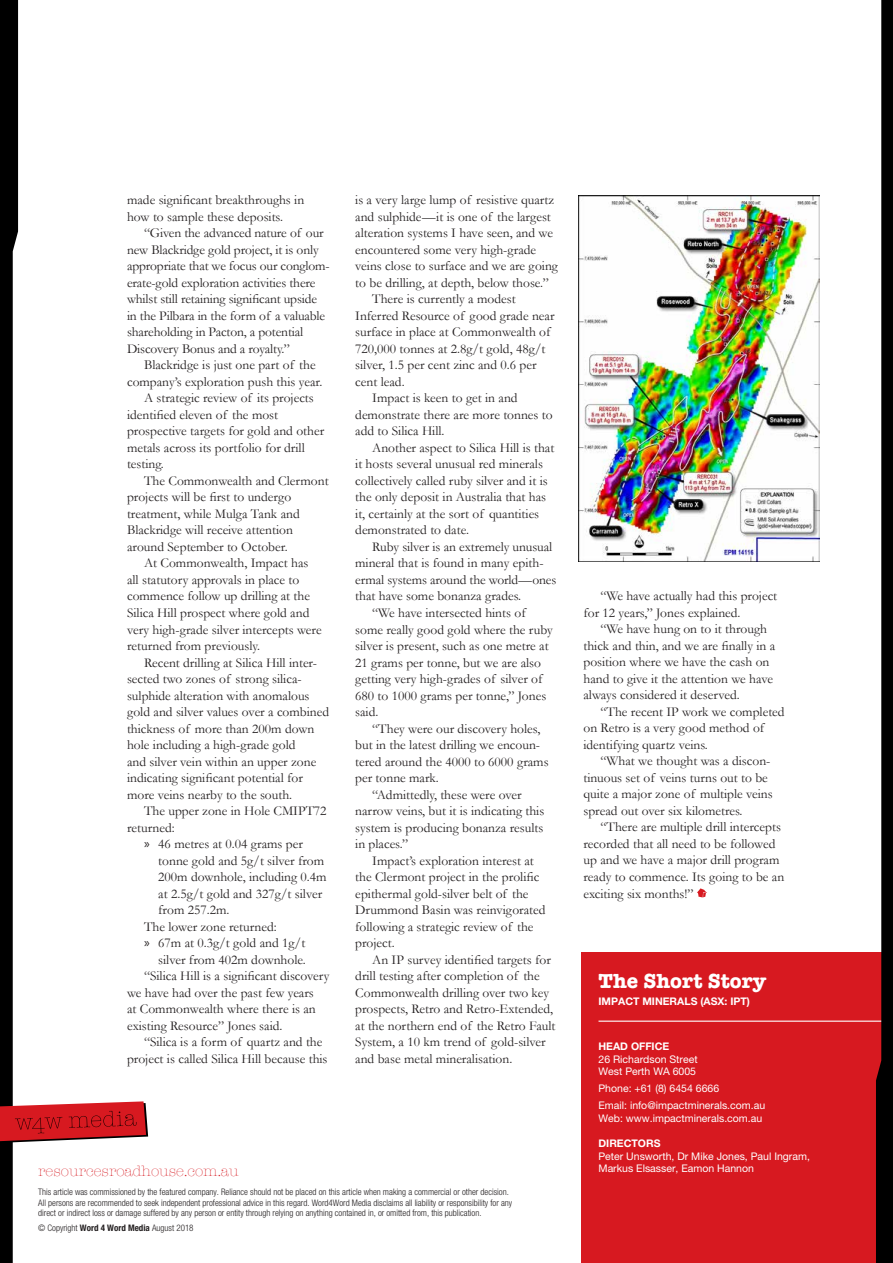
<style>
.page{position:relative;width:893px;height:1263px;background:#fff}
.page>*{position:absolute;margin:0;border:0;box-sizing:border-box;transform-origin:0 0}
.ShortStoryHeader{font:700 21px "American Typewriter";color:#fff}
.t1{font:300 15px "American Typewriter";color:#d71920}
.Body{font:13.5px/16.5px "Garamond";color:#231f20}
.ShortStoryInfo{font:10.5px "Helvetica Neue";color:#fff}
.ShortStoryHeader-2{font:700 10.5px "Helvetica Neue";color:#fff}
.t2{font:300 condensed 9px/10.8px "Helvetica Neue";color:#231f20}
.s1{font-family:"Myriad Pro"}
.s2{font-weight:700}
</style>
<div class="page">
<div style="left:581px;top:952px;width:312px;height:311px;background:#d71920"></div>
<hr style="left:598px;top:1020px;width:295px;height:2px;background:#fff">
<svg style="left:0;top:0;width:148px;height:1263px"></svg>
<svg style="left:876px;top:0;width:17px;height:1263px"></svg>
<svg style="left:697px;top:888px;width:10px;height:9px"></svg>
<img style="left:578px;top:196px;width:242px;height:366px">
<p class="Body" style="left:127px;top:192px;width:179px">made significant breakthroughs in how to sample these deposits.</p>
<p class="Body" style="left:127px;top:225px;width:204px;text-indent:17px">“Given the advanced nature of our new Blackridge gold project, it is only appropriate that we focus our conglom&shy;erate-gold exploration activities there whilst still retaining significant upside in the Pilbara in the form of a valuable shareholding in Pacton, a potential Discovery Bonus and a royalty.”</p>
<p class="Body" style="left:127px;top:357px;width:197px;text-indent:17px">Blackridge is just one part of the company’s exploration push this year.</p>
<p class="Body" style="left:127px;top:390px;width:199px;text-indent:17px">A strategic review of its projects identified eleven of the most prospective targets for gold and other metals across its portfolio for drill testing.</p>
<p class="Body" style="left:127px;top:472px;width:203px;text-indent:17px">The Commonwealth and Clermont projects will be first to undergo treatment, while Mulga Tank and<br>Blackridge will receive attention around September to October.</p>
<p class="Body" style="left:127px;top:555px;width:196px;text-indent:17px">At Commonwealth, Impact has all statutory approvals in place to commence follow up drilling at the Silica Hill prospect where gold and very high-grade silver intercepts were returned from previously.</p>
<p class="Body" style="left:127px;top:654px;width:204px;text-indent:17px">Recent drilling at Silica Hill inter&shy;sected two zones of strong silica&shy;sulphide alteration with anomalous gold and silver values over a combined thickness of more than 200m down hole including a high-grade gold<br>and silver vein within an upper zone indicating significant potential for more veins nearby to the south.</p>
<p class="Body" style="left:127px;top:802px;width:201px;text-indent:17px">The upper zone in Hole CMIPT72 returned:</p>
<p class="Body" style="left:158px;top:835px;width:170px;text-indent:-14px"><span class="s1">»</span> 46 metres at 0.04 grams per tonne gold and 5g/t silver from<br>200m downhole, including 0.4m at 2.5g/t gold and 327g/t silver from 257.2m.</p>
<p class="Body" style="left:144px;top:918px;width:134px">The lower zone returned:</p>
<p class="Body" style="left:144px;top:934px;width:163px;text-align:right"><span class="s1">»</span> 67m at 0.3g/t gold and 1g/t silver from 402m downhole.</p>
<p class="Body" style="left:127px;top:967px;width:204px;text-indent:17px">“Silica Hill is a significant discovery we have had over the past few years<br>at Commonwealth where there is an existing Resource” Jones said.</p>
<p class="Body" style="left:127px;top:1033px;width:202px;text-indent:17px">“Silica is a form of quartz and the project is called Silica Hill because this</p>
<p class="Body" style="left:355px;top:192px;width:204px">is a very large lump of resistive quartz and sulphide—it is one of the largest alteration systems I have seen, and we encountered some very high-grade veins close to surface and we are going to be drilling, at depth, below those.”</p>
<p class="Body" style="left:355px;top:291px;width:201px;text-indent:17px">There is currently a modest<br>Inferred Resource of good grade near surface in place at Commonwealth of<br>720,000 tonnes at 2.8g/t gold, 48g/t silver, 1.5 per cent zinc and 0.6 per cent lead.</p>
<p class="Body" style="left:355px;top:390px;width:199px;text-indent:17px">Impact is keen to get in and demonstrate there are more tonnes to add to Silica Hill.</p>
<p class="Body" style="left:355px;top:439px;width:201px;text-indent:17px">Another aspect to Silica Hill is that it hosts several unusual red minerals collectively called ruby silver and it is the only deposit in Australia that has it, certainly at the sort of quantities demonstrated to date.</p>
<p class="Body" style="left:355px;top:538px;width:203px;text-indent:17px">Ruby silver is an extremely unusual mineral that is found in many epith&shy;ermal systems around the world—ones that have some bonanza grades.</p>
<p class="Body" style="left:355px;top:604px;width:199px;text-indent:17px">“We have intersected hints of some really good gold where the ruby silver is present, such as one metre at<br>21 grams per tonne, but we are also getting very high-grades of silver of<br>680 to 1000 grams per tonne,” Jones said.</p>
<p class="Body" style="left:355px;top:720px;width:195px;text-indent:17px">“They were our discovery holes, but in the latest drilling we encoun&shy;tered around the 4000 to 6000 grams per tonne mark.</p>
<p class="Body" style="left:355px;top:786px;width:191px;text-indent:17px">“Admittedly, these were over narrow veins, but it is indicating this system is producing bonanza results in places.”</p>
<p class="Body" style="left:355px;top:852px;width:192px;text-indent:17px">Impact’s exploration interest at the Clermont project in the prolific epithermal gold-silver belt of the<br>Drummond Basin was reinvigorated following a strategic review of the project.</p>
<p class="Body" style="left:355px;top:951px;width:202px;text-indent:17px">An IP survey identified targets for drill testing after completion of the Commonwealth drilling over two key prospects, Retro and Retro-Extended, at the northern end of the Retro Fault System, a 10 km trend of gold-silver and base metal mineralisation.</p>
<p class="Body" style="left:583px;top:588px;width:195px;text-indent:17px">“We have actually had this project for 12 years,” Jones explained.</p>
<p class="Body" style="left:583px;top:621px;width:193px;text-indent:17px">“We have hung on to it through thick and thin, and we are finally in a position where we have the cash on hand to give it the attention we have always considered it deserved.</p>
<p class="Body" style="left:583px;top:703px;width:203px;text-indent:17px">“The recent IP work we completed on Retro is a very good method of identifying quartz veins.</p>
<p class="Body" style="left:583px;top:753px;width:191px;text-indent:17px">“What we thought was a discon&shy;tinuous set of veins turns out to be quite a major zone of multiple veins spread out over six kilometres.</p>
<p class="Body" style="left:583px;top:819px;width:202px;text-indent:17px">“There are multiple drill intercepts recorded that all need to be followed up and we have a major drill program ready to commence. Its going to be an exciting six months!”</p>
<p class="ShortStoryHeader" style="left:598px;top:963px;width:169px">The Short Story</p>
<p class="ShortStoryHeader-2" style="left:598px;top:995px;width:153px">IMPACT MINERALS (ASX: IPT)</p>
<p class="ShortStoryHeader-2" style="left:598px;top:1040px;width:72px">HEAD OFFICE</p>
<p class="ShortStoryInfo" style="left:598px;top:1053px;width:101px">26 Richardson Street</p>
<p class="ShortStoryInfo" style="left:598px;top:1065px;width:99px">West Perth WA 6005</p>
<p class="ShortStoryInfo" style="left:598px;top:1082px;width:122px">Phone: +61 (8) 6454 6666</p>
<p class="ShortStoryInfo" style="left:598px;top:1099px;width:168px">Email: info@impactminerals.com.au</p>
<p class="ShortStoryInfo" style="left:598px;top:1111px;width:165px">Web: www.impactminerals.com.au</p>
<p class="ShortStoryHeader-2" style="left:598px;top:1137px;width:64px">DIRECTORS</p>
<p class="ShortStoryInfo" style="left:598px;top:1149px;width:213px">Peter Unsworth, Dr Mike Jones, Paul Ingram,</p>
<p class="t1" style="left:38px;top:1159px;width:202px">resourcesroadhouse.com.au</p>
<p class="ShortStoryInfo" style="left:598px;top:1162px;width:157px">Markus Elsasser, Eamon Hannon</p>
<p class="t2" style="left:38px;top:1186px;width:475px">This article was commissioned by the featured company. Reliance should not be placed on this article when making a commercial or other decision.<br>All persons are recommended to seek independent professional advice in this regard. Word4Word Media disclaims all liability or responsibility for any direct or indirect loss or damage suffered by any person or entity through relying on anything contained in, or omitted from, this publication.</p>
<p class="t2" style="left:38px;top:1223px;width:157px">© Copyright <span class="s2">Word 4 Word Media</span> August 2018</p>
</div>
